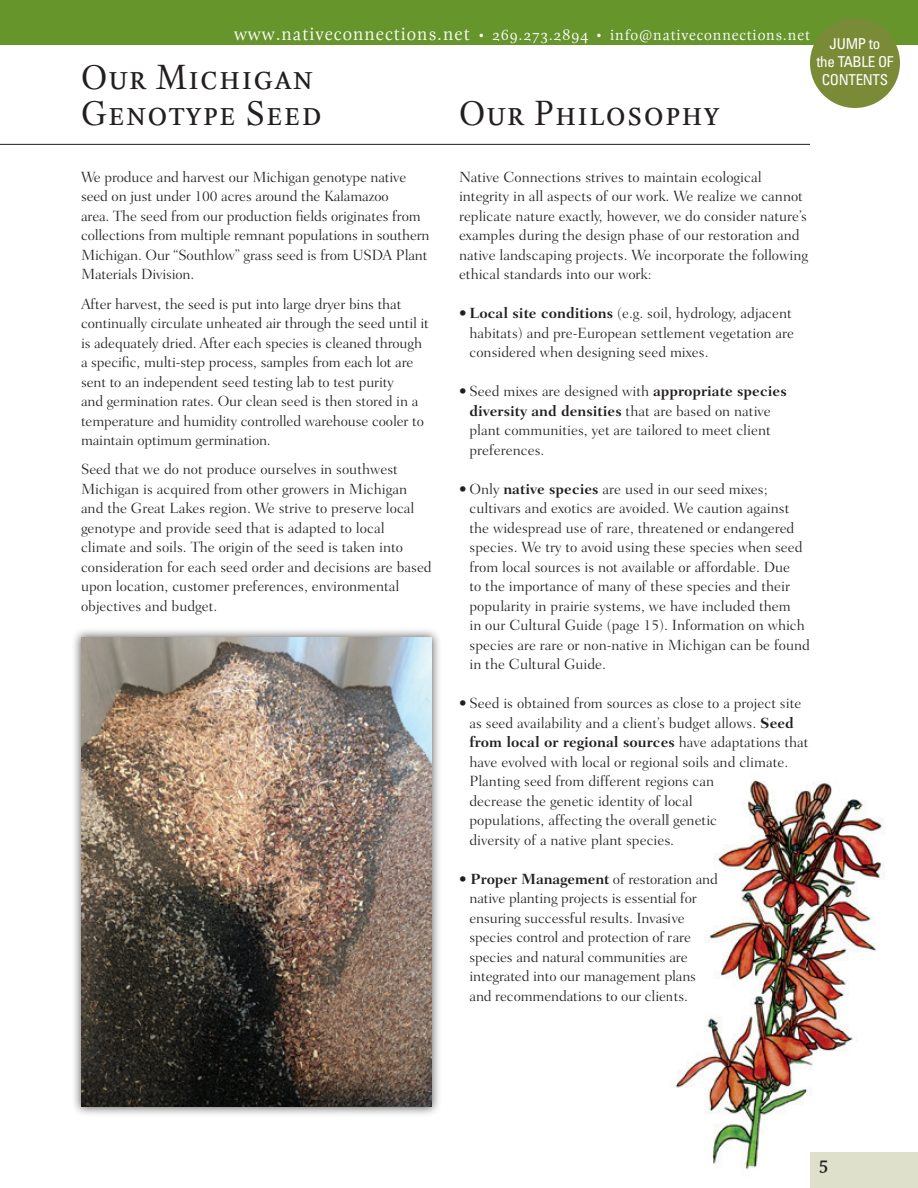
<style>
.page{position:relative;width:918px;height:1188px;background:#fff}
.page>*{position:absolute;margin:0;border:0;box-sizing:border-box;transform-origin:0 0}
.t1{font:36px/36px "Esta Small Caps";letter-spacing:.035em;color:#231f20}
.t2{font:700 18px "Esta";color:#231f20}
.t3{font:300 15px/19.5px "Fairfield LT Std";color:#231f20}
.t4{font:15px "Esta";letter-spacing:.05em;color:#fff}
.t5{font:condensed 15px/18px "Univers LT Std";letter-spacing:-.02em;color:#fff;text-align:center}
.s1{font-size:18px}
.s2{font-weight:700}
</style>
<div class="page">
<div style="left:0;top:0;width:918px;height:45px;background:#66952c"></div>
<div style="left:810px;top:1152px;width:108px;height:36px;background:#dee0cb"></div>
<hr style="left:0;top:144px;width:810px;height:1px;background:#231f20">
<div style="left:71px;top:628px;width:371px;height:489px;background:#231f20;opacity:.75"></div>
<img style="left:81px;top:638px;width:351px;height:469px">
<img style="left:675px;top:779px;width:210px;height:391px">
<div style="left:810px;top:18px;width:90px;height:90px;background:#7a8b37;border-radius:50%"></div>
<p class="t4" style="left:234px;top:26px;width:577px"><span class="s1">www.nativeconnections.net</span> • 269.273.2894 • info@nativeconnections.net</p>
<p class="t5" style="left:816px;top:34px;width:79px">JUMP to<br>the TABLE OF<br>CONTENTS</p>
<h1 class="t1" style="left:81px;top:58px;width:242px">Our Michigan<br>Genotype Seed</h1>
<h1 class="t1" style="left:459px;top:94px;width:262px">Our Philosophy</h1>
<p class="t3" style="left:81px;top:167px;width:350px">We produce and harvest our Michigan genotype native seed on just under 100 acres around the Kalamazoo<br>area. The seed from our production fields originates from collections from multiple remnant populations in southern Michigan. Our “Southlow” grass seed is from USDA Plant Materials Division.</p>
<p class="t3" style="left:81px;top:294px;width:349px">After harvest, the seed is put into large dryer bins that continually circulate unheated air through the seed until it is adequately dried. After each species is cleaned through a specific, multi-step process, samples from each lot are sent to an independent seed testing lab to test purity<br>and germination rates. Our clean seed is then stored in a temperature and humidity controlled warehouse cooler to maintain optimum germination.</p>
<p class="t3" style="left:81px;top:460px;width:352px">Seed that we do not produce ourselves in southwest Michigan is acquired from other growers in Michigan and the Great Lakes region. We strive to preserve local genotype and provide seed that is adapted to local climate and soils. The origin of the seed is taken into consideration for each seed order and decisions are based upon location, customer preferences, environmental objectives and budget.</p>
<p class="t3" style="left:459px;top:167px;width:351px">Native Connections strives to maintain ecological integrity in all aspects of our work. We realize we cannot replicate nature exactly, however, we do consider nature’s examples during the design phase of our restoration and native landscaping projects. We incorporate the following ethical standards into our work:</p>
<p class="t3" style="left:470px;top:304px;width:326px;text-indent:-10px"><span class="s2">• Local site conditions</span> (e.g. soil, hydrology, adjacent habitats) and pre-European settlement vegetation are considered when designing seed mixes.</p>
<p class="t3" style="left:470px;top:382px;width:319px;text-indent:-10px"><span class="s2">•</span> Seed mixes are designed with <span class="s2">appropriate species diversity and densities</span> that are based on native plant communities, yet are tailored to meet client preferences.</p>
<p class="t3" style="left:470px;top:479px;width:342px;text-indent:-10px"><span class="s2">•</span> Only <span class="s2">native species</span> are used in our seed mixes; cultivars and exotics are avoided. We caution against the widespread use of rare, threatened or endangered species. We try to avoid using these species when seed from local sources is not available or affordable. Due<br>to the importance of many of these species and their popularity in prairie systems, we have included them<br>in our Cultural Guide (page 15). Information on which species are rare or non-native in Michigan can be found in the Cultural Guide.</p>
<p class="t3" style="left:470px;top:694px;width:341px;text-indent:-10px"><span class="s2">•</span> Seed is obtained from sources as close to a project site as seed availability and a client’s budget allows. <span class="s2">Seed from local or regional sources</span> have adaptations that have evolved with local or regional soils and climate.<br>Planting seed from different regions can<br>decrease the genetic identity of local<br>populations, affecting the overall genetic<br>diversity of a native plant species.</p>
<p class="t3" style="left:470px;top:869px;width:250px;text-indent:-10px"><span class="s2">• Proper Management</span> of restoration and native planting projects is essential for ensuring successful results. Invasive species control and protection of rare species and natural communities are integrated into our management plans and recommendations to our clients.</p>
<p class="t2" style="left:819px;top:1153px;width:11px">5</p>
</div>
